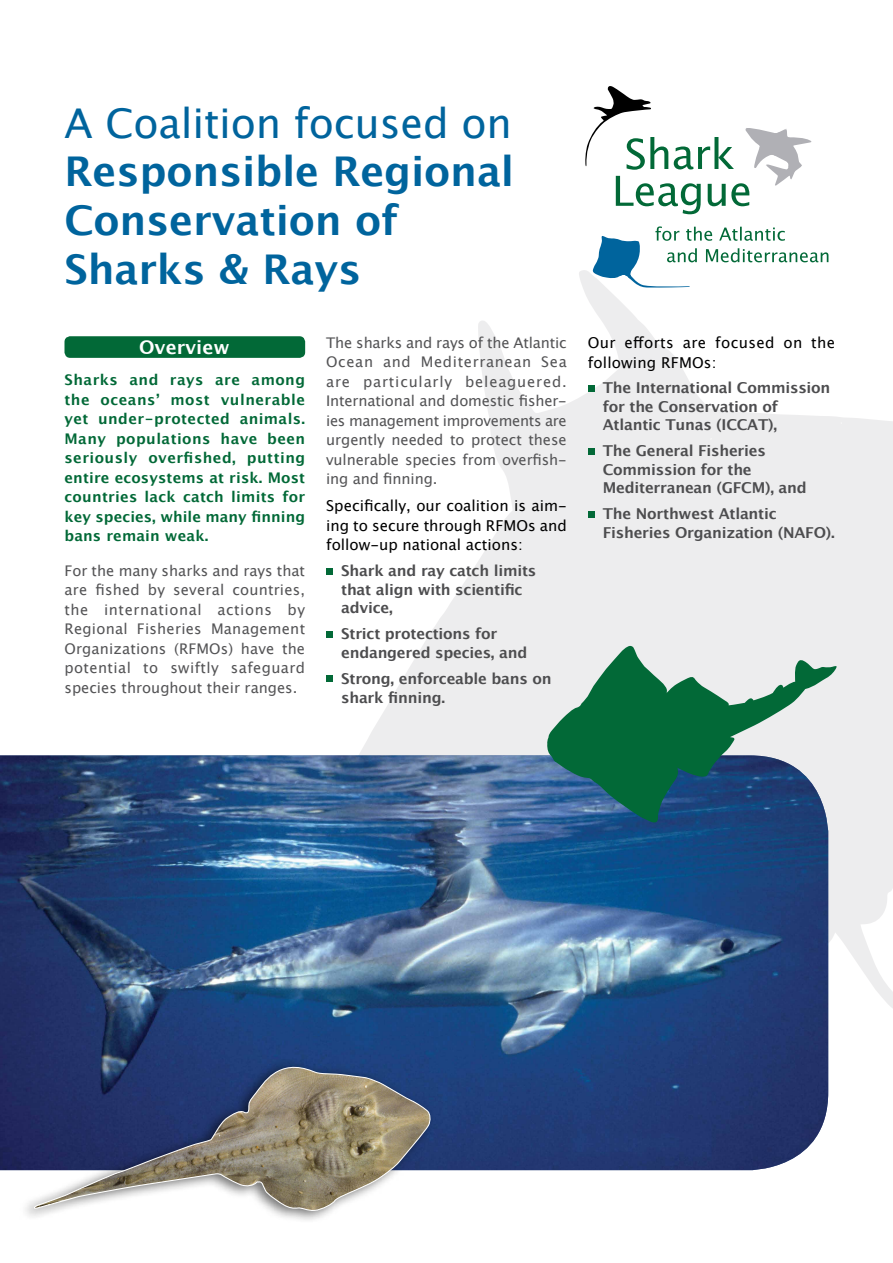
<style>
.page{position:relative;width:893px;height:1263px;background:#fff}
.page>*{position:absolute;margin:0;border:0;box-sizing:border-box;transform-origin:0 0}
.t1{font:700 40.95px/48.8px "Lucida Grande";letter-spacing:-.005em;color:#00649d}
.t2{font:40.95px "Lucida Grande";letter-spacing:-.005em;color:#00649d}
.t3{font:700 18.75px "Lucida Grande";color:#fff}
.t4{font:700 15px/18.5px "Lucida Grande";letter-spacing:-.015em;color:#4d4d4f}
.t5{font:15px/19.5px "Lucida Grande";color:#000;text-align:justify}
.t6{font:15px/19.5px "Lucida Grande";letter-spacing:.025em;color:#000}
.t7{font:14.7px/19.5px "Lucida Grande";color:#545456;text-align:justify}
.t8{font:700 14.7px/19.5px "Lucida Grande";letter-spacing:.01em;color:#026937;text-align:justify}
</style>
<div class="page">
<svg style="left:302px;top:270px;width:591px;height:757px;fill:#ededee"></svg>
<svg style="left:585px;top:86px;width:227px;height:128px"></svg>
<svg style="left:592px;top:226px;width:236px;height:62px"></svg>
<div style="left:326px;top:568px;width:7px;height:6px;background:#026937"></div>
<div style="left:326px;top:631px;width:7px;height:6px;background:#026937"></div>
<div style="left:326px;top:675px;width:7px;height:7px;background:#026937"></div>
<div style="left:64px;top:336px;width:241px;height:22px;background:#026937;border-radius:6px"></div>
<div style="left:588px;top:385px;width:7px;height:7px;background:#026937"></div>
<div style="left:588px;top:448px;width:7px;height:7px;background:#026937"></div>
<div style="left:588px;top:511px;width:7px;height:6px;background:#026937"></div>
<img style="left:0;top:755px;width:828px;height:415px">
<div style="left:19px;top:1059px;width:416px;height:165px;background:#000;opacity:.56"></div>
<svg style="left:31px;top:1057px;width:400px;height:155px;background:#737785"></svg>
<svg style="left:547px;top:646px;width:290px;height:178px;background:#5d908a"></svg>
<h1 class="t2" style="left:64px;top:100px;width:449px">A Coalition focused on</h1>
<h1 class="t1" style="left:64px;top:147px;width:451px">Responsible Regional<br>Conservation of<br>Sharks &amp; Rays</h1>
<p class="t3" style="left:139px;top:332px;width:92px">Overview</p>
<p class="t6" style="left:588px;top:333px;width:249px">Our efforts are focused on the following RFMOs:</p>
<p class="t4" style="left:603px;top:379px;width:229px">The International Commission for the Conservation of<br>Atlantic Tunas (ICCAT),</p>
<p class="t4" style="left:603px;top:442px;width:205px">The General Fisheries<br>Commission for the<br>Mediterranean (GFCM), and</p>
<p class="t4" style="left:603px;top:504px;width:233px">The Northwest Atlantic<br>Fisheries Organization (NAFO).</p>
<p class="t7" style="left:326px;top:333px;width:242px">The sharks and rays of the Atlantic Ocean and Mediterranean Sea are particularly beleaguered.<br>International and domestic fisher&shy;ies management improvements are urgently needed to protect these vulnerable species from overfish&shy;ing and finning.</p>
<p class="t5" style="left:326px;top:496px;width:242px">Specifically, our coalition is aim&shy;ing to secure through RFMOs and follow-up national actions:</p>
<p class="t4" style="left:341px;top:561px;width:197px">Shark and ray catch limits that align with scientific advice,</p>
<p class="t4" style="left:341px;top:624px;width:188px">Strict protections for endangered species, and</p>
<p class="t4" style="left:341px;top:668px;width:212px;line-height:19.5px">Strong, enforceable bans on shark finning.</p>
<p class="t8" style="left:64px;top:370px;width:242px">Sharks and rays are among the oceans’ most vulnerable yet under‐protected animals.<br>Many populations have been seriously overfished, putting entire ecosystems at risk. Most countries lack catch limits for key species, while many finning bans remain weak.</p>
<p class="t7" style="left:64px;top:561px;width:242px">For the many sharks and rays that are fished by several countries, the international actions by Regional Fisheries Management Organizations (RFMOs) have the potential to swiftly safeguard species throughout their ranges.</p>
</div>
